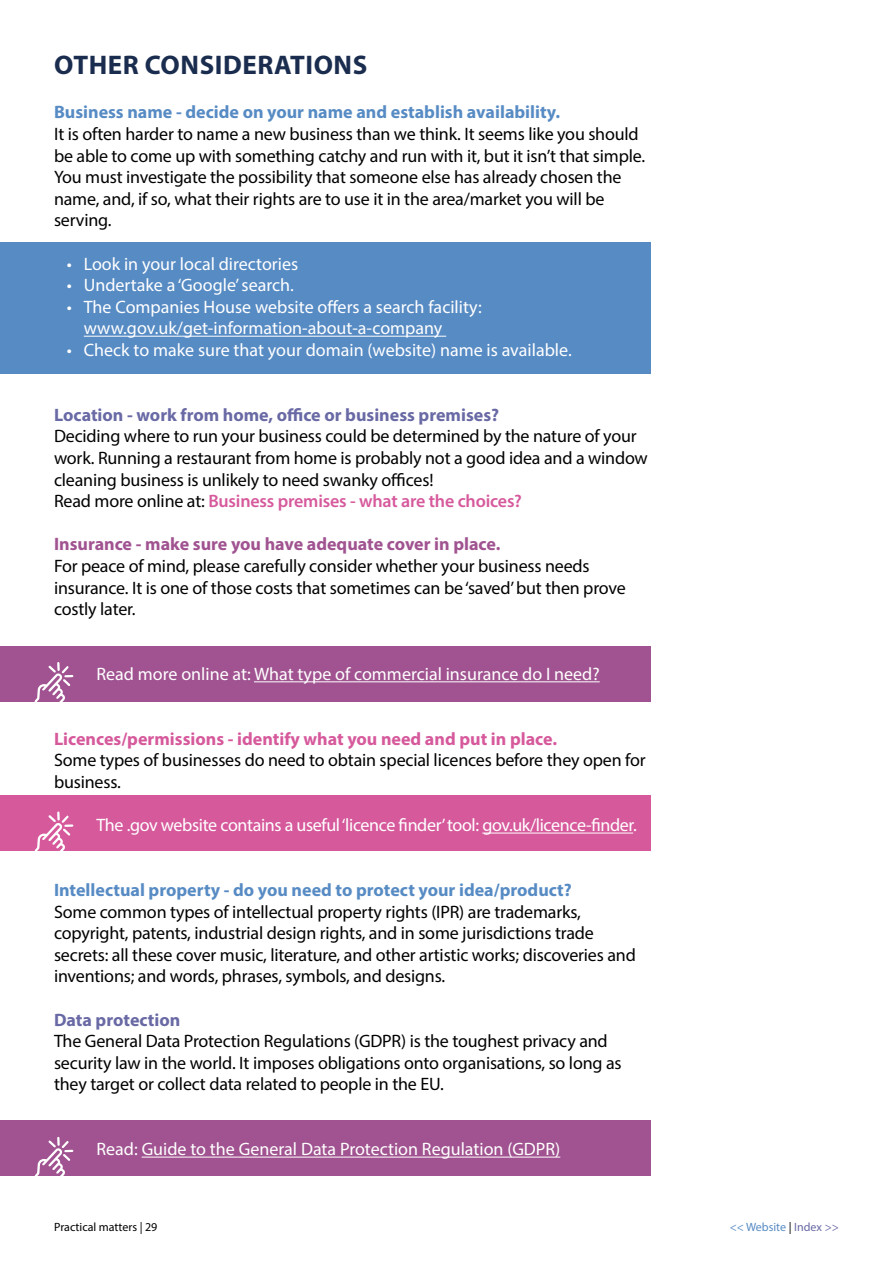
<style>
.page{position:relative;width:893px;height:1263px;background:#fff}
.page>*{position:absolute;margin:0;border:0;box-sizing:border-box;transform-origin:0 0}
.t1{font:700 27px "Myriad Pro";letter-spacing:.02em;color:#1b2d4f}
.t2{font:18px/21.6px "Myriad Pro";letter-spacing:-.01em;color:#020203}
.t3{font:18px/21.6px "Myriad Pro";color:#fff}
.t4{font:700 18px "Myriad Pro";color:#578bc4}
.t5{font:18px "Myriad Pro";letter-spacing:-.02em;color:#fff}
.t6{font:700 18px "Myriad Pro";color:#6969a5}
.t7{font:700 18px "Myriad Pro";color:#d6599c}
.t8{font:700 18px "Myriad Pro";color:#a05390}
.t9{font:12px "Myriad Pro";color:#020203}
.t10{font:12px "Myriad Pro";color:#578bc4}
.s1{font-weight:600;color:#d6599c}
.s2{color:#020203}
.s3{color:#6969a5}
</style>
<div class="page">
<div style="left:0;top:646px;width:651px;height:56px;background:#a05390"></div>
<div style="left:0;top:795px;width:651px;height:55px;background:#d6599c"></div>
<div style="left:0;top:1120px;width:651px;height:56px;background:#a05390"></div>
<div style="left:0;top:242px;width:651px;height:132px;background:#578bc4"></div>
<hr style="left:84px;top:336px;width:362px;height:1px;background:#fff">
<hr style="left:254px;top:681px;width:346px;height:1px;background:#fff">
<hr style="left:482px;top:833px;width:151px;height:1px;background:#fff">
<hr style="left:142px;top:1157px;width:418px;height:1px;background:#fff">
<svg style="left:34px;top:662px;width:39px;height:40px"></svg>
<svg style="left:34px;top:811px;width:39px;height:40px"></svg>
<svg style="left:34px;top:1137px;width:39px;height:39px"></svg>
<h1 class="t1" style="left:54px;top:48px;width:315px">OTHER CONSIDERATIONS</h1>
<p class="t4" style="left:54px;top:101px;width:507px">Business name - decide on your name and establish availability.</p>
<p class="t2" style="left:54px;top:123px;width:593px">It is often harder to name a new business than we think. It seems like you should be able to come up with something catchy and run with it, but it isn’t that simple.<br>You must investigate the possibility that someone else has already chosen the name, and, if so, what their rights are to use it in the area/market you will be serving.</p>
<p class="t3" style="left:67px;top:252px;width:233px">• Look in your local directories</p>
<p class="t3" style="left:67px;top:274px;width:229px">• Undertake a ‘Google’ search.</p>
<p class="t3" style="left:84px;top:296px;width:400px;text-indent:-17px">• The Companies House website offers a search facility: www.gov.uk/get-information-about-a-company</p>
<p class="t3" style="left:67px;top:339px;width:506px">• Check to make sure that your domain (website) name is available.</p>
<p class="t6" style="left:54px;top:403px;width:447px">Location - work from home, office or business premises?</p>
<p class="t2" style="left:54px;top:425px;width:595px">Deciding where to run your business could be determined by the nature of your work. Running a restaurant from home is probably not a good idea and a window cleaning business is unlikely to need swanky offices!<br>Read more online at: <span class="s1">Business premises - what are the choices?</span></p>
<p class="t8" style="left:54px;top:533px;width:448px">Insurance - make sure you have adequate cover in place.</p>
<p class="t2" style="left:54px;top:555px;width:573px">For peace of mind, please carefully consider whether your business needs insurance. It is one of those costs that sometimes can be ‘saved’ but then prove costly later.</p>
<p class="t3" style="left:97px;top:663px;width:505px">Read more online at: What type of commercial insurance do I need?</p>
<p class="t7" style="left:54px;top:727px;width:505px">Licences/permissions - identify what you need and put in place.</p>
<p class="t2" style="left:54px;top:749px;width:593px">Some types of businesses do need to obtain special licences before they open for business.</p>
<p class="t5" style="left:97px;top:814px;width:542px">The .gov website contains a useful ‘licence finder’ tool: gov.uk/licence-finder.</p>
<p class="t4" style="left:54px;top:878px;width:519px">Intellectual property - do you need to protect your idea/product?</p>
<p class="t2" style="left:54px;top:900px;width:583px">Some common types of intellectual property rights (IPR) are trademarks, copyright, patents, industrial design rights, and in some jurisdictions trade secrets: all these cover music, literature, and other artistic works; discoveries and inventions; and words, phrases, symbols, and designs.</p>
<p class="t6" style="left:54px;top:1008px;width:128px">Data protection</p>
<p class="t2" style="left:54px;top:1030px;width:569px">The General Data Protection Regulations (GDPR) is the toughest privacy and security law in the world. It imposes obligations onto organisations, so long as they target or collect data related to people in the EU.</p>
<p class="t3" style="left:97px;top:1138px;width:465px">Read: Guide to the General Data Protection Regulation (GDPR)</p>
<p class="t9" style="left:54px;top:1219px;width:105px">Practical matters | 29</p>
<p class="t10" style="left:730px;top:1219px;width:111px">&lt;&lt; Website <span class="s2">|</span> <span class="s3">Index &gt;&gt;</span></p>
</div>
